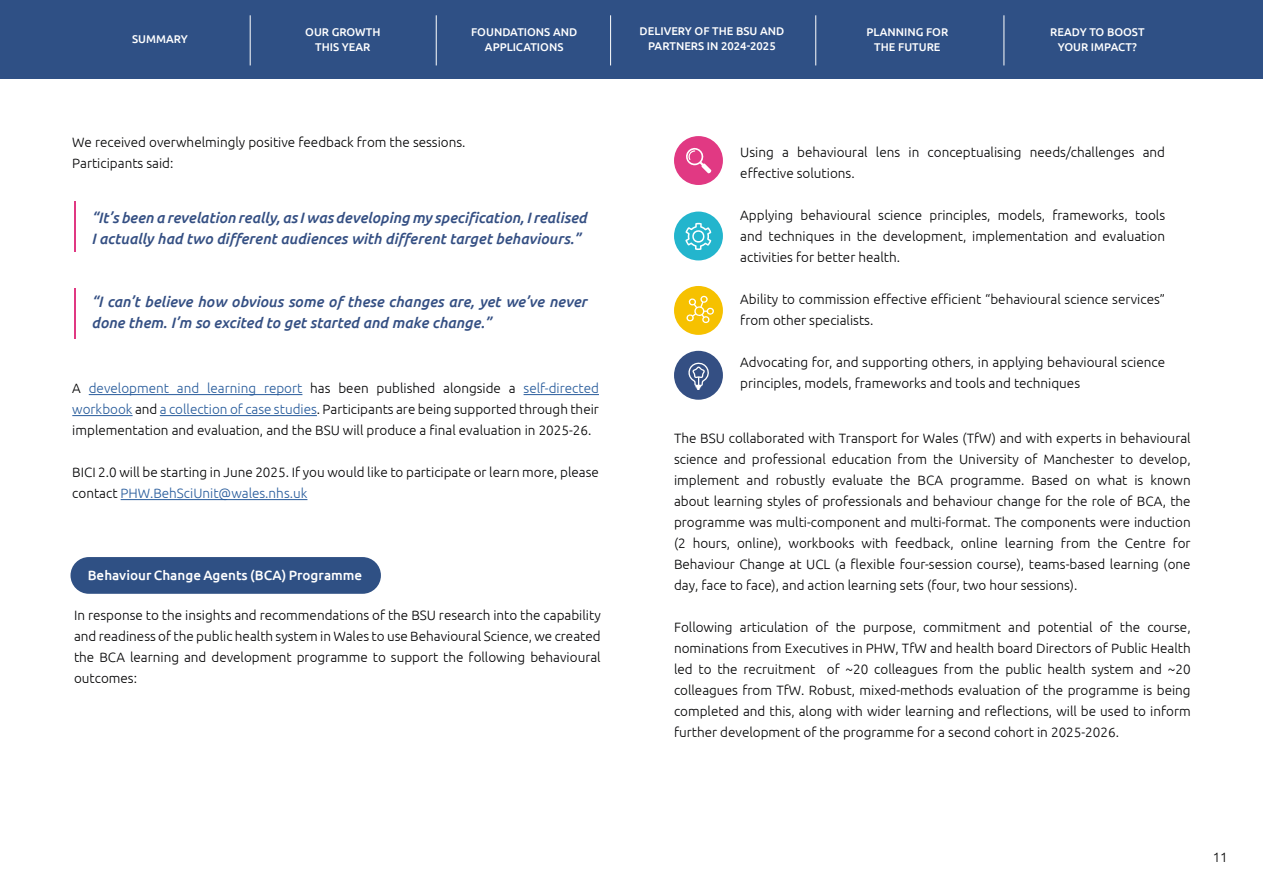
<style>
.page{position:relative;width:1263px;height:893px;background:#fff}
.page>*{position:absolute;margin:0;border:0;box-sizing:border-box;transform-origin:0 0}
.t1{font:italic 500 15px/21px "Ubuntu";color:#344f83}
.t2{font:300 13.5px/21px "Ubuntu";color:#020203}
.t3{font:500 13.5px "Ubuntu";color:#fff}
.t4{font:300 13.5px "Ubuntu";color:#000}
.t5{font:500 11.25px/15px "Ubuntu";color:#fff;text-align:center}
.s1{color:#275b9b}
</style>
<div class="page">
<div style="left:674px;top:136px;width:49px;height:49px;background:#e13983;border-radius:50%"></div>
<div style="left:674px;top:212px;width:49px;height:48px;background:#23b5cd;border-radius:50%"></div>
<div style="left:674px;top:286px;width:49px;height:49px;background:#f6c100;border-radius:50%"></div>
<div style="left:674px;top:351px;width:49px;height:49px;background:#344f83;border-radius:50%"></div>
<svg style="left:686px;top:147px;width:26px;height:27px"></svg>
<svg style="left:685px;top:223px;width:26px;height:27px"></svg>
<svg style="left:686px;top:295px;width:28px;height:29px"></svg>
<svg style="left:688px;top:362px;width:21px;height:28px"></svg>
<hr style="left:74px;top:202px;width:1px;height:50px;background:#e03882">
<hr style="left:74px;top:288px;width:1px;height:50px;background:#e03882">
<hr style="left:89px;top:394px;width:213px;height:1px;background:#275b9b">
<hr style="left:524px;top:394px;width:75px;height:1px;background:#275b9b">
<hr style="left:72px;top:415px;width:61px;height:1px;background:#275b9b">
<hr style="left:160px;top:415px;width:157px;height:1px;background:#275b9b">
<hr style="left:121px;top:499px;width:186px;height:1px;background:#275b9b">
<div style="left:71px;top:557px;width:310px;height:37px;background:#2f5084;border-radius:18px"></div>
<div style="left:0;top:0;width:1263px;height:78px;background:#2f5085"></div>
<hr style="left:250px;top:15px;width:1px;height:50px;background:#fff">
<hr style="left:436px;top:15px;width:1px;height:50px;background:#fff">
<hr style="left:610px;top:15px;width:1px;height:50px;background:#fff">
<hr style="left:815px;top:15px;width:1px;height:50px;background:#fff">
<hr style="left:1004px;top:15px;width:1px;height:50px;background:#fff">
<p class="t5" style="left:640px;top:23px;width:146px">DELIVERY OF THE BSU AND<br>PARTNERS IN 2024-2025</p>
<p class="t5" style="left:132px;top:32px;width:57px">SUMMARY</p>
<p class="t5" style="left:305px;top:24px;width:77px">OUR GROWTH<br>THIS YEAR</p>
<p class="t5" style="left:471px;top:24px;width:107px">FOUNDATIONS AND<br>APPLICATIONS</p>
<p class="t5" style="left:1050px;top:24px;width:96px">READY TO BOOST<br>YOUR IMPACT?</p>
<p class="t5" style="left:866px;top:24px;width:83px">PLANNING FOR<br>THE FUTURE</p>
<p class="t2" style="left:72px;top:131px;width:395px">We received overwhelmingly positive feedback from the sessions.<br>Participants said:</p>
<p class="t1" style="left:91px;top:207px;width:497px">“It’s been a revelation really, as I was developing my specification, I realised<br>I actually had two different audiences with different target behaviours.”</p>
<p class="t1" style="left:91px;top:291px;width:497px">“I can’t believe how obvious some of these changes are, yet we’ve never done them. I’m so excited to get started and make change.”</p>
<p class="t2" style="left:72px;top:378px;width:528px;text-align:justify">A <span class="s1">development and learning report</span> has been published alongside a <span class="s1">self-directed workbook</span> and <span class="s1">a collection of case studies</span>. Participants are being supported through their implementation and evaluation, and the BSU will produce a final evaluation in 2025-26.</p>
<p class="t2" style="left:72px;top:462px;width:528px">BICI 2.0 will be starting in June 2025. If you would like to participate or learn more, please contact <span class="s1">PHW.BehSciUnit@wales.nhs.uk</span></p>
<p class="t3" style="left:88px;top:567px;width:276px">Behaviour Change Agents (BCA) Programme</p>
<p class="t2" style="left:74px;top:604px;width:528px;text-align:justify">In response to the insights and recommendations of the BSU research into the capability and readiness of the public health system in Wales to use Behavioural Science, we created the BCA learning and development programme to support the following behavioural outcomes:</p>
<p class="t2" style="left:740px;top:141px;width:426px">Using a behavioural lens in conceptualising needs/challenges and effective solutions.</p>
<p class="t2" style="left:740px;top:204px;width:426px;text-align:justify">Applying behavioural science principles, models, frameworks, tools and techniques in the development, implementation and evaluation activities for better health.</p>
<p class="t2" style="left:740px;top:288px;width:426px">Ability to commission effective efficient “behavioural science services” from other specialists.</p>
<p class="t2" style="left:740px;top:351px;width:426px">Advocating for, and supporting others, in applying behavioural science principles, models, frameworks and tools and techniques</p>
<p class="t2" style="left:674px;top:427px;width:518px;text-align:justify">The BSU collaborated with Transport for Wales (TfW) and with experts in behavioural science and professional education from the University of Manchester to develop, implement and robustly evaluate the BCA programme. Based on what is known about learning styles of professionals and behaviour change for the role of BCA, the programme was multi-component and multi-format. The components were induction (2 hours, online), workbooks with feedback, online learning from the Centre for Behaviour Change at UCL (a flexible four-session course), teams-based learning (one day, face to face), and action learning sets (four, two hour sessions).</p>
<p class="t2" style="left:674px;top:616px;width:518px;text-align:justify">Following articulation of the purpose, commitment and potential of the course, nominations from Executives in PHW, TfW and health board Directors of Public Health led to the recruitment of ~20 colleagues from the public health system and ~20 colleagues from TfW. Robust, mixed-methods evaluation of the programme is being completed and this, along with wider learning and reflections, will be used to inform further development of the programme for a second cohort in 2025-2026.</p>
<p class="t4" style="left:1213px;top:849px;width:17px">11</p>
</div>
